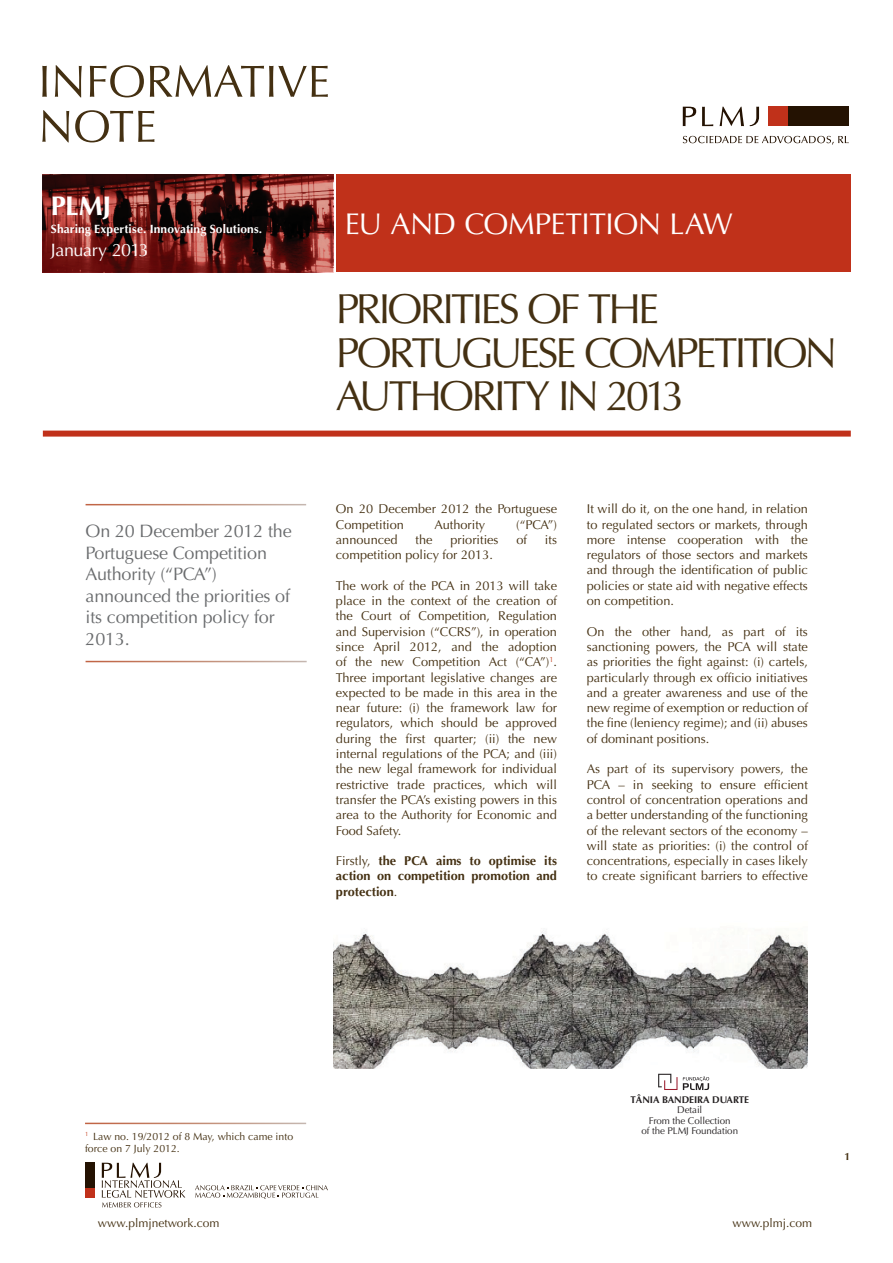
<style>
.page{position:relative;width:893px;height:1263px;background:#fff}
.page>*{position:absolute;margin:0;border:0;box-sizing:border-box;transform-origin:0 0}
.t1{font:42px/43.5px "Optima";letter-spacing:-.07em;color:#443012}
.t2{font:30px "Optima";letter-spacing:-.02em;color:#fff}
.t3{font:700 27px "Optima";color:#fff}
.t4{font:18px/21.6px "Optima";letter-spacing:-.01em;color:#696b6d}
.t5{font:18px "Optima";letter-spacing:-.025em;color:#fff}
.t6{font:12.75px/15.3px "Optima";color:#443012;text-align:justify}
.t7{font:700 12.75px/15.3px "Optima";color:#443012;text-align:justify}
.t8{font:700 12px "Optima";letter-spacing:.01em;color:#fff}
.t9{font:12px "Optima";color:#443012}
.t10{font:10.5px/12.6px "Optima";color:#443012}
.t11{font:700 10.5px "Optima";color:#443012}
.t12{font:9.75px "Optima";letter-spacing:-.01em;color:#231f20}
.t13{font:700 9.75px "Optima";letter-spacing:-.01em;color:#231f20}
.t14{font:6.15px "Optima";color:#c64727}
.s1{font-weight:400}
</style>
<div class="page">
<div style="left:43px;top:431px;width:808px;height:6px;background:#c0311a"></div>
<div style="left:788px;top:107px;width:61px;height:19px;background:#241202"></div>
<div style="left:769px;top:107px;width:19px;height:19px;background:#c0311a"></div>
<svg style="left:683px;top:107px;width:76px;height:19px"></svg>
<svg style="left:683px;top:136px;width:166px;height:8px"></svg>
<div style="left:85px;top:1188px;width:10px;height:9px;background:#c0311a"></div>
<div style="left:85px;top:1163px;width:10px;height:25px;background:#241202"></div>
<svg style="left:102px;top:1163px;width:83px;height:44px"></svg>
<svg style="left:195px;top:1185px;width:133px;height:14px"></svg>
<svg style="left:43px;top:174px;width:290px;height:98px;background:#62221f"></svg>
<div style="left:336px;top:174px;width:515px;height:98px;background:#c0311a"></div>
<svg style="left:42px;top:110px;width:112px;height:32px"></svg>
<svg style="left:42px;top:65px;width:286px;height:32px"></svg>
<img style="left:334px;top:931px;width:474px;height:137px">
<svg style="left:683px;top:1076px;width:26px;height:14px"></svg>
<svg style="left:658px;top:1074px;width:19px;height:16px"></svg>
<p class="t3" style="left:51px;top:190px;width:62px">PLMJ</p>
<p class="t8" style="left:51px;top:221px;width:213px">Sharing Expertise. Innovating Solutions.</p>
<p class="t5" style="left:51px;top:240px;width:99px">January 2013</p>
<p class="t4" style="left:86px;top:520px;width:208px">On 20 December 2012 the<br>Portuguese Competition<br>Authority (“PCA”) announced the priorities of its competition policy for<br>2013.</p>
<p class="t2" style="left:345px;top:207px;width:389px">EU AND COMPETITION LAW</p>
<p class="t1" style="left:336px;top:288px;width:503px">PRIORITIES OF THE<br>PORTUGUESE COMPETITION<br>AUTHORITY IN 2013</p>
<p class="t6" style="left:336px;top:501px;width:223px">On 20 December 2012 the Portuguese<br>Competition</p>
<p class="t6" style="left:434px;top:517px;width:52px">Authority</p>
<p class="t6" style="left:516px;top:517px;width:42px">(“PCA”)</p>
<p class="t6" style="left:336px;top:532px;width:63px">announced</p>
<p class="t6" style="left:415px;top:532px;width:19px">the</p>
<p class="t6" style="left:450px;top:532px;width:50px">priorities</p>
<p class="t6" style="left:516px;top:532px;width:12px">of</p>
<p class="t6" style="left:545px;top:532px;width:14px">its</p>
<p class="t6" style="left:336px;top:547px;width:159px">competition policy for 2013.</p>
<p class="t6" style="left:336px;top:578px;width:223px">The work of the PCA in 2013 will take place in the context of the creation of the Court of Competition, Regulation and Supervision (“CCRS”), in operation since April 2012, and the adoption of the new Competition Act (“CA”)<sup>1</sup>.<br>Three important legislative changes are expected to be made in this area in the near future: (i) the framework law for regulators, which should be approved during the first quarter; (ii) the new internal regulations of the PCA; and (iii) the new legal framework for individual restrictive trade practices, which will transfer the PCA’s existing powers in this area to the Authority for Economic and Food Safety.</p>
<p class="t7" style="left:336px;top:853px;width:223px"><span class="s1">Firstly,</span> the PCA aims to optimise its action on competition promotion and protection<span class="s1">.</span></p>
<p class="t6" style="left:587px;top:501px;width:223px">It will do it, on the one hand, in relation to regulated sectors or markets, through more intense cooperation with the regulators of those sectors and markets and through the identification of public policies or state aid with negative effects on competition.</p>
<p class="t6" style="left:587px;top:624px;width:223px">On the other hand, as part of its sanctioning powers, the PCA will state as priorities the fight against: (i) cartels, particularly through ex officio initiatives and a greater awareness and use of the new regime of exemption or reduction of the fine (leniency regime); and (ii) abuses of dominant positions.</p>
<p class="t6" style="left:587px;top:761px;width:223px">As part of its supervisory powers, the PCA – in seeking to ensure efficient control of concentration operations and a better understanding of the functioning of the relevant sectors of the economy – will state as priorities: (i) the control of concentrations, especially in cases likely to create significant barriers to effective</p>
<p class="t13" style="left:631px;top:1094px;width:120px">TÂNIA BANDEIRA DUARTE</p>
<p class="t12" style="left:677px;top:1104px;width:27px">Detail</p>
<p class="t12" style="left:649px;top:1115px;width:83px">From the Collection</p>
<p class="t14" style="left:85px;top:1131px;width:5px">1</p>
<p class="t12" style="left:641px;top:1125px;width:98px">of the PLMJ Foundation</p>
<p class="t10" style="left:85px;top:1130px;width:210px;text-indent:8px">Law no. 19/2012 of 8 May, which came into force on 7 July 2012.</p>
<p class="t9" style="left:98px;top:1216px;width:123px">www.plmjnetwork.com</p>
<p class="t9" style="left:732px;top:1216px;width:81px">www.plmj.com</p>
<p class="t11" style="left:845px;top:1150px;width:7px">1</p>
</div>
